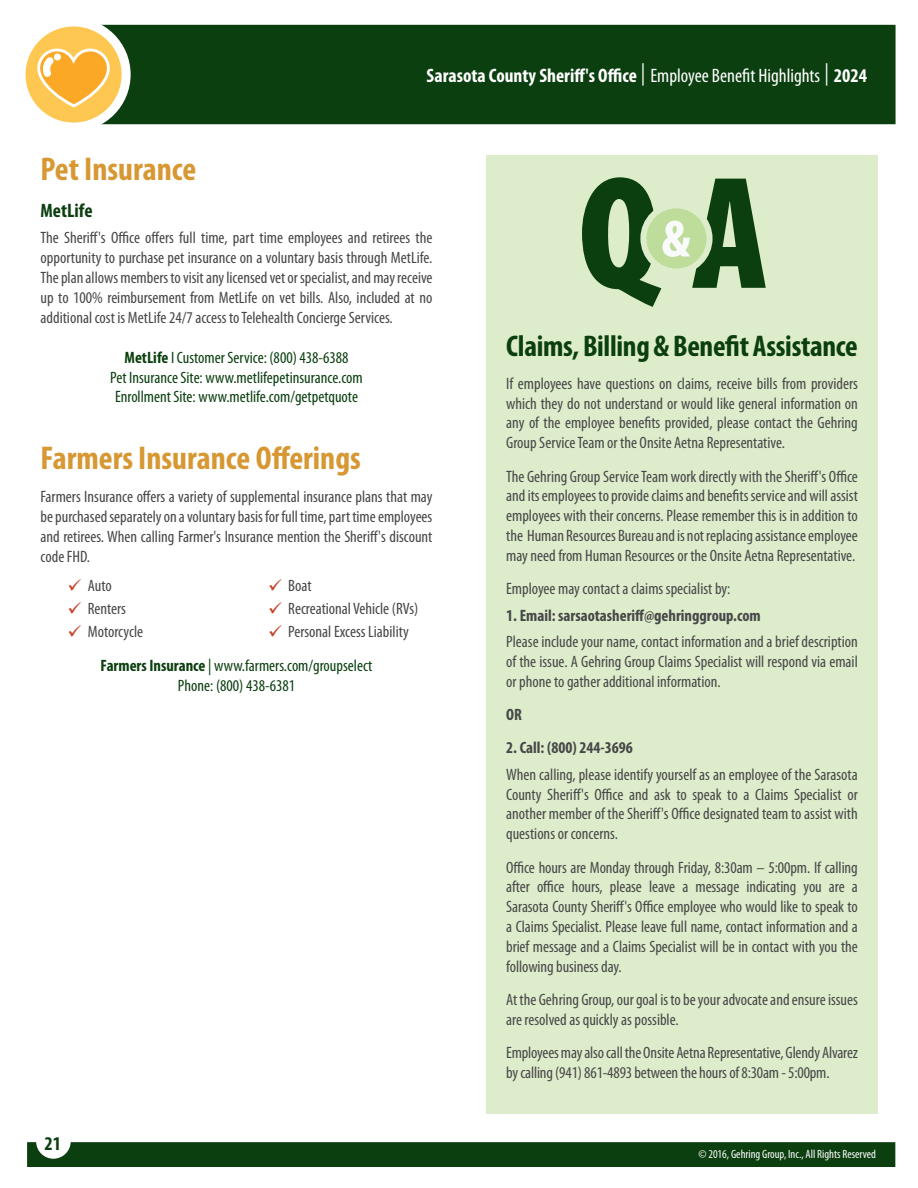
<style>
.page{position:relative;width:918px;height:1188px;background:#fff}
.page>*{position:absolute;margin:0;border:0;box-sizing:border-box;transform-origin:0 0}
.t1{font:900 condensed 162px "Myriad Pro";color:#0b3f0f}
.t2{font:900 condensed 52.8px "Myriad Pro";color:#f9fafa}
.TOC_-_Insurance_Type_-_Header_V2{font:700 condensed 33px "Myriad Pro";color:#d79833}
.TOC_-_Insurance_Type_-_Header_V2-2{font:700 condensed 30px "Myriad Pro";letter-spacing:-.01em;color:#0b3f0f}
.t3{font:700 condensed 19.5px "Myriad Pro";color:#fff}
.Body_-_Sub_Header{font:700 condensed 19.5px "Myriad Pro";color:#0b3f0f}
.Body_-_Main{font:condensed 16.5px/19.8px "Myriad Pro";color:#464748;text-align:justify}
.Body_-_Carrier_Info{font:condensed 16.5px/19.8px "Myriad Pro";color:#0b3f0f;text-align:center}
.Body_-_Sub_Sub_Header{font:700 condensed 16.5px "Myriad Pro";color:#464748}
.t4{font:condensed 12px "Myriad Pro";color:#fff}
.s1{font-weight:400;font-size:22.35px}
.s2{font-weight:400}
.s3{font-weight:700}
</style>
<div class="page">
<div style="left:27px;top:1142px;width:868px;height:25px;background:#0b3f0f"></div>
<div style="left:104px;top:25px;width:792px;height:99px;background:#0b3f0f"></div>
<svg style="left:21px;top:22px;width:105px;height:105px;fill:#fec752"></svg>
<div style="left:17px;top:17px;width:114px;height:115px;border:9px solid #fff;border-radius:50%"></div>
<svg style="left:36px;top:47px;width:75px;height:66px;background:#fcc15a"></svg>
<div style="left:487px;top:155px;width:391px;height:959px;background:#ddecca"></div>
<div style="left:643px;top:205px;width:67px;height:67px;background:#bedd9b;border-radius:50%"></div>
<div style="left:640px;top:202px;width:73px;height:73px;border:6px solid #ddecca;border-radius:50%"></div>
<p class="t3" style="left:426px;top:65px;width:442px">Sarasota County Sheriff's Office <span class="s1">|</span> <span class="s2">Employee Benefit Highlights</span> <span class="s1">|</span> 2024</p>
<p class="TOC_-_Insurance_Type_-_Header_V2" style="left:41px;top:151px;width:157px">Pet Insurance</p>
<p class="Body_-_Sub_Header" style="left:41px;top:200px;width:54px">MetLife</p>
<p class="Body_-_Main" style="left:41px;top:228px;width:393px">The Sheriff's Office offers full time, part time employees and retirees the opportunity to purchase pet insurance on a voluntary basis through MetLife.<br>The plan allows members to visit any licensed vet or specialist, and may receive up to 100% reimbursement from MetLife on vet bills. Also, included at no additional cost is MetLife 24/7 access to Telehealth Concierge Services.</p>
<p class="Body_-_Carrier_Info" style="left:110px;top:348px;width:254px"><span class="s3">MetLife</span> I Customer Service: (800) 438-6388<br>Pet Insurance Site: www.metlifepetinsurance.com<br>Enrollment Site: www.metlife.com/getpetquote</p>
<p class="TOC_-_Insurance_Type_-_Header_V2" style="left:41px;top:440px;width:322px">Farmers Insurance Offerings</p>
<p class="Body_-_Main" style="left:41px;top:487px;width:393px">Farmers Insurance offers a variety of supplemental insurance plans that may be purchased separately on a voluntary basis for full time, part time employees and retirees. When calling Farmer's Insurance mention the Sheriff's discount code FHD.</p>
<p class="Body_-_Main" style="left:88px;top:576px;width:26px">Auto</p>
<p class="Body_-_Main" style="left:88px;top:599px;width:40px">Renters</p>
<p class="Body_-_Main" style="left:88px;top:622px;width:57px">Motorcycle</p>
<p class="Body_-_Main" style="left:288px;top:576px;width:25px">Boat</p>
<p class="Body_-_Main" style="left:288px;top:599px;width:132px">Recreational Vehicle (RVs)</p>
<p class="Body_-_Main" style="left:288px;top:622px;width:122px">Personal Excess Liability</p>
<p class="Body_-_Carrier_Info" style="left:101px;top:656px;width:273px"><span class="s3">Farmers Insurance</span> | www.farmers.com/groupselect<br>Phone: (800) 438-6381</p>
<p class="Body_-_Sub_Header" style="left:45px;top:1133px;width:18px">21</p>
<p class="t1" style="left:578px;top:144px;width:191px">QA</p>
<p class="t2" style="left:662px;top:210px;width:30px">&amp;</p>
<p class="TOC_-_Insurance_Type_-_Header_V2-2" style="left:506px;top:329px;width:353px">Claims, Billing &amp; Benefit Assistance</p>
<p class="Body_-_Main" style="left:506px;top:374px;width:353px">If employees have questions on claims, receive bills from providers which they do not understand or would like general information on any of the employee benefits provided, please contact the Gehring Group Service Team or the Onsite Aetna Representative.</p>
<p class="Body_-_Main" style="left:506px;top:466px;width:353px">The Gehring Group Service Team work directly with the Sheriff's Office and its employees to provide claims and benefits service and will assist employees with their concerns. Please remember this is in addition to the Human Resources Bureau and is not replacing assistance employee may need from Human Resources or the Onsite Aetna Representative.</p>
<p class="Body_-_Main" style="left:506px;top:579px;width:226px">Employee may contact a claims specialist by:</p>
<p class="Body_-_Sub_Sub_Header" style="left:506px;top:606px;width:256px">1. Email: sarsaotasheriff@gehringgroup.com</p>
<p class="Body_-_Main" style="left:506px;top:632px;width:353px">Please include your name, contact information and a brief description of the issue. A Gehring Group Claims Specialist will respond via email or phone to gather additional information.</p>
<p class="Body_-_Sub_Sub_Header" style="left:506px;top:705px;width:17px">OR</p>
<p class="Body_-_Sub_Sub_Header" style="left:506px;top:739px;width:128px">2. Call: (800) 244-3696</p>
<p class="Body_-_Main" style="left:506px;top:765px;width:353px">When calling, please identify yourself as an employee of the Sarasota County Sheriff's Office and ask to speak to a Claims Specialist or another member of the Sheriff's Office designated team to assist with questions or concerns.</p>
<p class="Body_-_Main" style="left:506px;top:858px;width:353px">Office hours are Monday through Friday, 8:30am – 5:00pm. If calling after office hours, please leave a message indicating you are a Sarasota County Sheriff's Office employee who would like to speak to a Claims Specialist. Please leave full name, contact information and a brief message and a Claims Specialist will be in contact with you the following business day.</p>
<p class="Body_-_Main" style="left:506px;top:990px;width:353px">At the Gehring Group, our goal is to be your advocate and ensure issues are resolved as quickly as possible.</p>
<p class="Body_-_Main" style="left:506px;top:1043px;width:353px">Employees may also call the Onsite Aetna Representative, Glendy Alvarez by calling (941) 861-4893 between the hours of 8:30am - 5:00pm.</p>
<p class="t4" style="left:698px;top:1148px;width:179px">© 2016, Gehring Group, Inc., All Rights Reserved</p>
</div>
